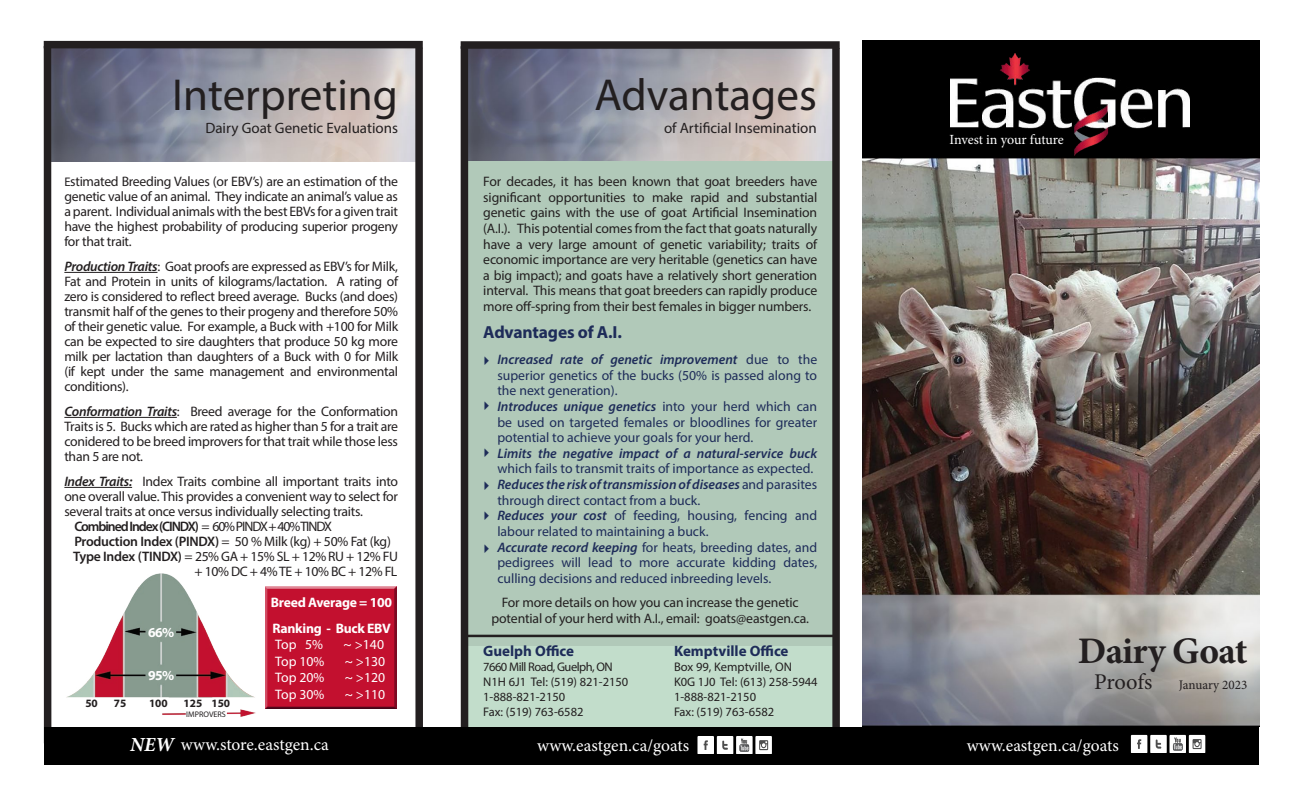
<style>
.page{position:relative;width:1305px;height:810px;background:#fff}
.page>*{position:absolute;margin:0;border:0;box-sizing:border-box;transform-origin:0 0}
.t1{font:45px "Myriad Pro";color:#231f20}
.t2{font:700 37.5px "Minion Pro";letter-spacing:-.015em;color:#231f20}
.t3{font:italic 700 20px "Minion Pro";color:#fff}
.t4{font:17.5px "Minion Pro";color:#fff}
.t5{font:700 17.5px "Myriad Pro";letter-spacing:-.01em;color:#1e2c59}
.t6{font:15px "Myriad Pro";color:#231f20}
.t7{font:700 15px "Myriad Pro";color:#1e2c59}
.t8{font:14px "Minion Pro";letter-spacing:-.01em;color:#fff}
.t9{font:13.75px/15px "Myriad Pro";letter-spacing:-.02em;color:#231f20;text-align:justify}
.t10{font:13.75px/15.6px "Myriad Pro";color:#1e2c59;text-align:justify}
.t11{font:600 13.75px/15px "Myriad Pro";letter-spacing:-.075em;color:#231f20}
.t12{font:13.75px "Myriad Pro";color:#fff}
.t13{font:700 13.75px "Myriad Pro";letter-spacing:-.02em;color:#fff}
.t14{font:13.12px "Minion Pro";color:#231f20}
.t15{font:12.5px "Myriad Pro";color:#231f20}
.t16{font:12.5px "Myriad Pro";letter-spacing:-.04em;color:#231f20}
.t17{font:700 11.25px "Myriad Pro";color:#231f20}
.t18{font:8.12px "Myriad Pro";color:#231f20}
.s1{font-size:12.5px}
.s2{font-weight:600;font-style:italic}
.s3{font-weight:400}
.s4{font-weight:600}
.s5{font-size:22.5px}
</style>
<div class="page">
<img style="left:51px;top:48px;width:364px;height:114px">
<img style="left:862px;top:41px;width:398px;height:686px">
<div style="left:464px;top:640px;width:374px;height:118px;background:#c2ddcb"></div>
<svg style="left:328px;top:586px;width:69px;height:123px;background:#be1230"></svg>
<div style="left:464px;top:45px;width:372px;height:600px;background:#b1c9b9"></div>
<img style="left:468px;top:49px;width:364px;height:112px">
<hr style="left:462px;top:635px;width:376px;height:2px;background:#231f20">
<div style="left:461px;top:46px;width:7px;height:698px;background:#231f20"></div>
<div style="left:461px;top:41px;width:379px;height:8px;background:#231f20"></div>
<div style="left:832px;top:48px;width:8px;height:696px;background:#231f20"></div>
<div style="left:44px;top:46px;width:7px;height:697px;background:#231f20"></div>
<div style="left:44px;top:41px;width:379px;height:7px;background:#231f20"></div>
<div style="left:415px;top:48px;width:8px;height:696px;background:#231f20"></div>
<hr style="left:64px;top:272px;width:93px;height:1px;background:#231f20">
<hr style="left:64px;top:417px;width:113px;height:1px;background:#231f20">
<hr style="left:64px;top:487px;width:68px;height:1px;background:#231f20">
<img style="left:43px;top:547px;width:285px;height:187px">
<img style="left:951px;top:54px;width:238px;height:101px">
<div style="left:44px;top:727px;width:1215px;height:38px;background:#000"></div>
<div style="left:698px;top:736px;width:16px;height:18px;background:#fff"></div>
<svg style="left:704px;top:740px;width:4px;height:10px"></svg>
<div style="left:717px;top:736px;width:16px;height:18px;background:#fff"></div>
<svg style="left:722px;top:741px;width:6px;height:9px"></svg>
<div style="left:736px;top:736px;width:17px;height:18px;background:#fff"></div>
<svg style="left:740px;top:739px;width:9px;height:13px"></svg>
<div style="left:755px;top:736px;width:17px;height:18px;background:#fff"></div>
<svg style="left:759px;top:740px;width:9px;height:10px"></svg>
<div style="left:1131px;top:735px;width:16px;height:18px;background:#fff"></div>
<svg style="left:1137px;top:739px;width:4px;height:10px"></svg>
<div style="left:1150px;top:735px;width:17px;height:18px;background:#fff"></div>
<svg style="left:1156px;top:740px;width:5px;height:9px"></svg>
<div style="left:1170px;top:735px;width:16px;height:18px;background:#fff"></div>
<svg style="left:1173px;top:738px;width:10px;height:13px"></svg>
<div style="left:1189px;top:735px;width:16px;height:18px;background:#fff"></div>
<svg style="left:1193px;top:739px;width:9px;height:10px"></svg>
<p class="t1" style="left:172px;top:67px;width:228px">Interpreting</p>
<p class="t6" style="left:205px;top:118px;width:194px">Dairy Goat Genetic Evaluations</p>
<p class="t9" style="left:64px;top:174px;width:335px"><span class="s1">E</span>stimated Breeding Values (or EBV’s) are an estimation of the genetic value of an animal. They indicate an animal’s value as a parent. Individual animals with the best EBVs for a given trait have the highest probability of producing superior progeny for that trait.</p>
<p class="t9" style="left:64px;top:259px;width:335px"><span class="s2">Production Traits</span>: Goat proofs are expressed as EBV’s for Milk, Fat and Protein in units of kilograms/lactation. A rating of zero is considered to reflect breed average. Bucks (and does) transmit half of the genes to their progeny and therefore 50% of their genetic value. For example, a Buck with +100 for Milk can be expected to sire daughters that produce 50 kg more milk per lactation than daughters of a Buck with 0 for Milk (if kept under the same management and environmental conditions).</p>
<p class="t9" style="left:64px;top:404px;width:335px"><span class="s2">Conformation Traits</span>: Breed average for the Conformation Traits is 5. Bucks which are rated as higher than 5 for a trait are conidered to be breed improvers for that trait while those less than 5 are not.</p>
<p class="t9" style="left:64px;top:474px;width:335px"><span class="s2">Index Traits:</span> Index Traits combine all important traits into one overall value. This provides a convenient way to select for several traits at once versus individually selecting traits.</p>
<p class="t11" style="left:74px;top:519px;width:318px">Combined Index (CINDX) <span class="s3">= 60% PINDX + 40% TINDX<br></span>Production Index (PINDX) <span class="s3">= 50 % Milk (kg) + 50% Fat (kg)</span></p>
<p class="t9" style="left:73px;top:549px;width:326px;text-align:right"><span class="s4">Type Index (TINDX)</span> = 25% GA + 15% SL + 12% RU + 12% FU + 10% DC + 4% TE + 10% BC + 12% FL</p>
<p class="t13" style="left:148px;top:623px;width:28px">66%</p>
<p class="t13" style="left:148px;top:666px;width:28px">95%</p>
<p class="t17" style="left:85px;top:696px;width:14px">50</p>
<p class="t17" style="left:114px;top:696px;width:14px">75</p>
<p class="t17" style="left:149px;top:696px;width:20px">100</p>
<p class="t17" style="left:184px;top:696px;width:48px">125 150</p>
<p class="t18" style="left:186px;top:710px;width:41px">IMPROVERS</p>
<p class="t13" style="left:271px;top:594px;width:123px">Breed Average = 100</p>
<p class="t13" style="left:273px;top:619px;width:120px">Ranking - Buck EBV</p>
<p class="t12" style="left:275px;top:636px;width:49px">Top 5%</p>
<p class="t12" style="left:344px;top:636px;width:42px">~ &gt;140</p>
<p class="t12" style="left:275px;top:652px;width:51px">Top 10%</p>
<p class="t12" style="left:345px;top:652px;width:42px">~ &gt;130</p>
<p class="t12" style="left:275px;top:669px;width:51px">Top 20%</p>
<p class="t12" style="left:345px;top:669px;width:42px">~ &gt;120</p>
<p class="t12" style="left:275px;top:685px;width:51px">Top 30%</p>
<p class="t12" style="left:345px;top:685px;width:42px">~ &gt;110</p>
<p class="t1" style="left:594px;top:68px;width:224px">Advantages</p>
<p class="t6" style="left:664px;top:119px;width:154px">of Artificial Insemination</p>
<p class="t9" style="left:483px;top:173px;width:335px;line-height:15.6px">For decades, it has been known that goat breeders have significant opportunities to make rapid and substantial genetic gains with the use of goat Artificial Insemination (A.I.). This potential comes from the fact that goats naturally have a very large amount of genetic variability; traits of economic importance are very heritable (genetics can have a big impact); and goats have a relatively short generation interval. This means that goat breeders can rapidly produce more off-spring from their best females in bigger numbers.</p>
<p class="t5" style="left:483px;top:320px;width:140px">Advantages of A.I.</p>
<p class="t10" style="left:497px;top:351px;width:321px;text-indent:-18px">✔ <span class="s2">Increased rate of genetic improvement</span> due to the superior genetics of the bucks (50% is passed along to the next generation).</p>
<p class="t10" style="left:497px;top:398px;width:321px;text-indent:-18px">✔ <span class="s2">Introduces unique genetics</span> into your herd which can be used on targeted females or bloodlines for greater potential to achieve your goals for your herd.</p>
<p class="t10" style="left:480px;top:445px;width:339px;text-align:right">✔ <span class="s2">Limits the negative impact of a natural-service buck </span>which fails to transmit traits of importance as expected.</p>
<p class="t10" style="left:497px;top:476px;width:321px;text-indent:-18px">✔ <span class="s2">Reduces the risk of transmission of diseases</span> and parasites through direct contact from a buck.</p>
<p class="t10" style="left:497px;top:508px;width:321px;text-indent:-18px">✔ <span class="s2">Reduces your cost</span> of feeding, housing, fencing and labour related to maintaining a buck.</p>
<p class="t10" style="left:497px;top:539px;width:321px;text-indent:-18px">✔ <span class="s2">Accurate record keeping</span> for heats, breeding dates, and pedigrees will lead to more accurate kidding dates, culling decisions and reduced inbreeding levels.</p>
<p class="t9" style="left:491px;top:594px;width:319px;line-height:16.5px;text-align:center">For more details on how you can increase the genetic potential of your herd with A.I., email: goats@eastgen.ca.</p>
<p class="t7" style="left:483px;top:641px;width:92px">Guelph Office</p>
<p class="t16" style="left:483px;top:659px;width:131px">7660 Mill Road, Guelph, ON</p>
<p class="t15" style="left:483px;top:674px;width:147px">N1H 6J1 Tel: (519) 821-2150</p>
<p class="t15" style="left:483px;top:689px;width:84px">1-888-821-2150</p>
<p class="t15" style="left:483px;top:704px;width:102px">Fax: (519) 763-6582</p>
<p class="t7" style="left:674px;top:641px;width:116px">Kemptville Office</p>
<p class="t15" style="left:674px;top:659px;width:119px">Box 99, Kemptville, ON</p>
<p class="t15" style="left:674px;top:674px;width:145px">K0G 1J0 Tel: (613) 258-5944</p>
<p class="t15" style="left:674px;top:689px;width:84px">1-888-821-2150</p>
<p class="t15" style="left:674px;top:704px;width:102px">Fax: (519) 763-6582</p>
<p class="t8" style="left:949px;top:130px;width:116px">Invest in your future</p>
<p class="t2" style="left:1078px;top:624px;width:171px">Dairy Goat</p>
<p class="t14" style="left:1094px;top:676px;width:155px"><span class="s5">Proofs</span> January 2023</p>
<p class="t3" style="left:130px;top:730px;width:46px">NEW</p>
<p class="t4" style="left:181px;top:732px;width:150px">www.store.eastgen.ca</p>
<p class="t4" style="left:537px;top:734px;width:154px">www.eastgen.ca/goats</p>
<p class="t4" style="left:967px;top:734px;width:154px">www.eastgen.ca/goats</p>
</div>
